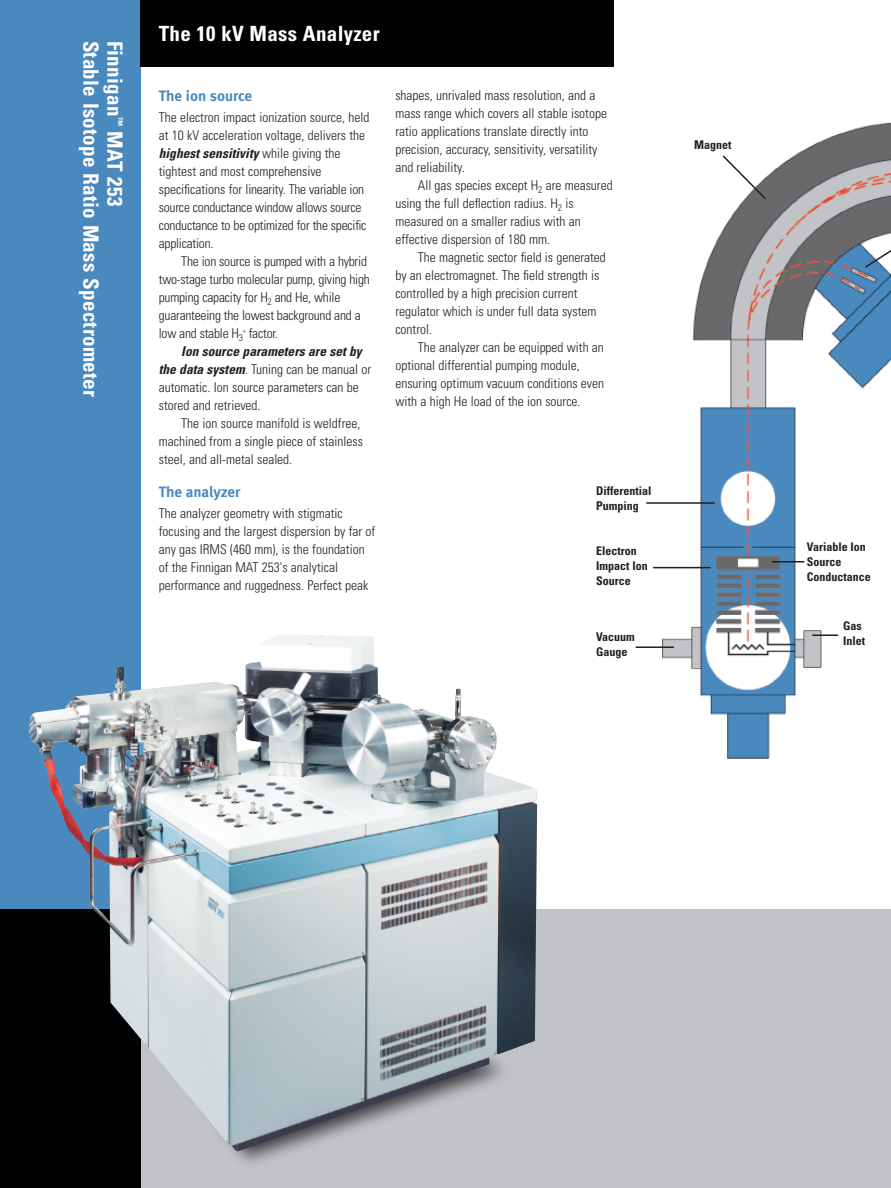
<style>
.page{position:relative;width:891px;height:1188px;background:#fff}
.page>*{position:absolute;margin:0;border:0;box-sizing:border-box;transform-origin:0 0}
.t1{font:700 condensed 21px/24px "Univers";letter-spacing:.015em;color:#fff}
.t2{font:15px "Meta Bold LF";color:#4a89be}
.t3{font:300 condensed 13.5px/18px "Univers";color:#231f20}
.t4{font:700 condensed 12px/15px "Univers";color:#231f20}
.s1{font-weight:700;font-style:italic}
.s2{color:#2b598a}
</style>
<div class="page">
<img style="left:662px;top:122px;width:229px;height:636px">
<div style="left:141px;top:909px;width:750px;height:279px;background:#c2c3c6"></div>
<div style="left:0;top:909px;width:141px;height:279px;background:#010203"></div>
<div style="left:0;top:0;width:141px;height:909px;background:#4a89be"></div>
<div style="left:141px;top:0;width:473px;height:66px;background:#010203"></div>
<img style="left:29px;top:635px;width:508px;height:516px">
<hr style="left:646px;top:502px;width:69px;height:2px;background:#231f20">
<hr style="left:653px;top:567px;width:58px;height:1px;background:#231f20">
<hr style="left:636px;top:646px;width:38px;height:2px;background:#231f20">
<hr style="left:812px;top:634px;width:26px;height:2px;background:#231f20">
<hr style="left:772px;top:561px;width:32px;height:2px;background:#231f20">
<svg style="left:721px;top:154px;width:46px;height:47px"></svg>
<svg style="left:863px;top:229px;width:28px;height:40px"></svg>
<h1 class="t1" style="left:125px;top:40px;width:358px;rotate:90deg">Finnigan<sup>™</sup> MAT 253<br>Stable Isotope Ratio Mass Spectrometer</h1>
<h1 class="t1" style="left:159px;top:23px;width:223px">The 10 kV Mass Analyzer</h1>
<p class="t2" style="left:159px;top:91px;width:95px">The ion source</p>
<p class="t3" style="left:159px;top:110px;width:212px">The electron impact ionization source, held at 10 kV acceleration voltage, delivers the <span class="s1">highest sensitivity</span> while giving the tightest and most comprehensive specifications for linearity. The variable ion source conductance window allows source conductance to be optimized for the specific application.</p>
<p class="t3" style="left:159px;top:254px;width:213px;text-indent:23px">The ion source is pumped with a hybrid two-stage turbo molecular pump, giving high pumping capacity for H<sub>2</sub> and He, while guaranteeing the lowest background and a low and stable H<sub>3</sub><sup>+</sup> factor.</p>
<p class="t3" style="left:159px;top:344px;width:214px;text-indent:23px"><span class="s1">Ion source parameters are set by the data system</span><span class="s2">.</span> Tuning can be manual or automatic. Ion source parameters can be stored and retrieved.</p>
<p class="t3" style="left:159px;top:416px;width:206px;text-indent:23px">The ion source manifold is weldfree, machined from a single piece of stainless steel, and all-metal sealed.</p>
<p class="t2" style="left:159px;top:487px;width:83px">The analyzer</p>
<p class="t3" style="left:159px;top:506px;width:218px">The analyzer geometry with stigmatic focusing and the largest dispersion by far of any gas IRMS (460 mm), is the foundation of the Finnigan MAT 253's analytical performance and ruggedness. Perfect peak</p>
<p class="t3" style="left:395px;top:87px;width:213px">shapes, unrivaled mass resolution, and a mass range which covers all stable isotope ratio applications translate directly into precision, accuracy, sensitivity, versatility and reliability.</p>
<p class="t3" style="left:395px;top:177px;width:219px;text-indent:23px">All gas species except H<sub>2</sub> are measured using the full deflection radius. H<sub>2</sub> is measured on a smaller radius with an effective dispersion of 180 mm.</p>
<p class="t3" style="left:395px;top:249px;width:212px;text-indent:23px">The magnetic sector field is generated by an electromagnet. The field strength is controlled by a high precision current regulator which is under full data system control.</p>
<p class="t3" style="left:395px;top:339px;width:210px;text-indent:23px">The analyzer can be equipped with an optional differential pumping module, ensuring optimum vacuum conditions even with a high He load of the ion source.</p>
<p class="t4" style="left:596px;top:484px;width:57px">Differential<br>Pumping</p>
<p class="t4" style="left:596px;top:544px;width:53px">Electron<br>Impact Ion<br>Source</p>
<p class="t4" style="left:596px;top:631px;width:40px">Vacuum<br>Gauge</p>
<p class="t4" style="left:694px;top:139px;width:39px">Magnet</p>
<p class="t4" style="left:807px;top:540px;width:66px">Variable Ion<br>Source<br>Conductance</p>
<p class="t4" style="left:843px;top:620px;width:24px">Gas<br>Inlet</p>
</div>
